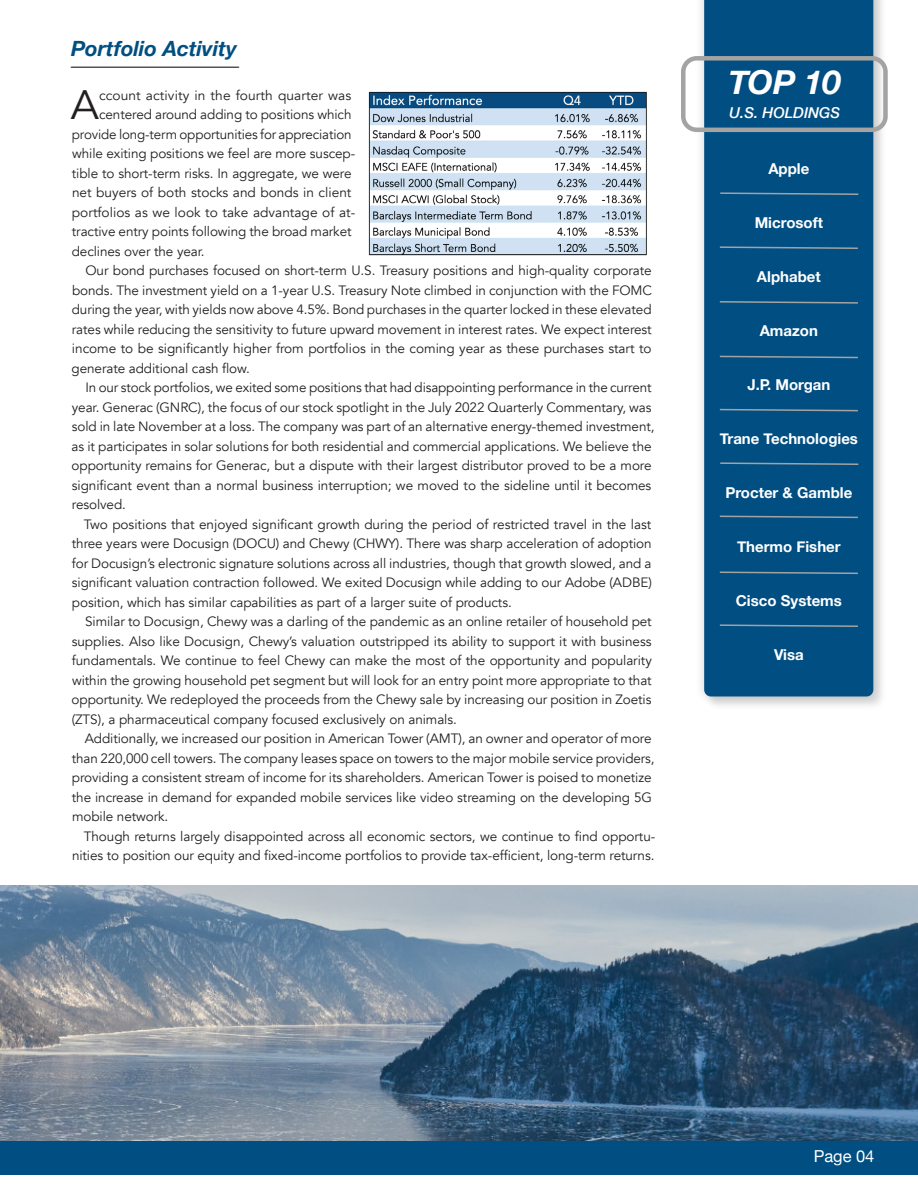
<style>
.page{position:relative;width:918px;height:1188px;background:#fff}
.page>*{position:absolute;margin:0;border:0;box-sizing:border-box;transform-origin:0 0}
.Paragraph_Style_1{font:41.1px "Avenir";color:#231f20}
.t1{font:italic 700 33px "Helvetica Neue";color:#fff}
.subheader{font:italic 700 21px "Helvetica Neue";color:#014e82}
.t2{font:16.5px "Helvetica Neue";color:#fff}
.t3{font:700 15px "Helvetica Neue";color:#fff}
.t4{font:italic 500 15px "Helvetica Neue";color:#fff}
.Paragraph_Style_1-2{font:13.5px/19.5px "Avenir";letter-spacing:-.005em;color:#231f20;text-align:justify}
</style>
<div class="page">
<div style="left:0;top:1139px;width:918px;height:35px;background:#014e82"></div>
<img style="left:0;top:886px;width:918px;height:255px">
<div style="left:694px;top:0;width:189px;height:706px;background:#231f20;opacity:.18"></div>
<div style="left:704px;top:0;width:169px;height:696px;background:#014e82"></div>
<svg style="left:718px;top:408px;width:141px;height:4px"></svg>
<svg style="left:719px;top:462px;width:141px;height:4px"></svg>
<svg style="left:718px;top:515px;width:141px;height:4px"></svg>
<svg style="left:718px;top:571px;width:141px;height:4px"></svg>
<svg style="left:718px;top:624px;width:141px;height:4px"></svg>
<svg style="left:718px;top:355px;width:141px;height:4px"></svg>
<svg style="left:718px;top:300px;width:141px;height:4px"></svg>
<svg style="left:718px;top:246px;width:141px;height:4px"></svg>
<svg style="left:719px;top:192px;width:141px;height:4px"></svg>
<img style="left:368px;top:91px;width:279px;height:165px">
<hr style="left:71px;top:67px;width:168px;height:1px;background:#545454">
<div style="left:681px;top:56px;width:207px;height:76px;border:4px solid #a3a3a2;border-radius:14px"></div>
<p class="subheader" style="left:71px;top:32px;width:167px">Portfolio Activity</p>
<p class="Paragraph_Style_1" style="left:71px;top:81px;width:30px">A</p>
<p class="Paragraph_Style_1-2" style="left:99px;top:86px;width:254px">ccount activity in the fourth quarter was</p>
<p class="Paragraph_Style_1-2" style="left:99px;top:105px;width:254px">centered around adding to positions which</p>
<p class="Paragraph_Style_1-2" style="left:72px;top:125px;width:281px">provide long-term opportunities for appreciation</p>
<p class="Paragraph_Style_1-2" style="left:72px;top:144px;width:285px">while exiting positions we feel are more suscep-</p>
<p class="Paragraph_Style_1-2" style="left:72px;top:164px;width:281px">tible to short-term risks. In aggregate, we were</p>
<p class="Paragraph_Style_1-2" style="left:72px;top:183px;width:281px">net buyers of both stocks and bonds in client</p>
<p class="Paragraph_Style_1-2" style="left:72px;top:203px;width:285px">portfolios as we look to take advantage of at-</p>
<p class="Paragraph_Style_1-2" style="left:72px;top:222px;width:281px">tractive entry points following the broad market</p>
<p class="Paragraph_Style_1-2" style="left:72px;top:242px;width:134px">declines over the year.</p>
<p class="Paragraph_Style_1-2" style="left:72px;top:261px;width:582px;text-indent:14px">Our bond purchases focused on short-term U.S. Treasury positions and high-quality corporate bonds. The investment yield on a 1-year U.S. Treasury Note climbed in conjunction with the FOMC during the year, with yields now above 4.5%. Bond purchases in the quarter locked in these elevated rates while reducing the sensitivity to future upward movement in interest rates. We expect interest income to be significantly higher from portfolios in the coming year as these purchases start to generate additional cash flow.</p>
<p class="Paragraph_Style_1-2" style="left:72px;top:378px;width:584px;text-align:left;text-indent:14px">In our stock portfolios, we exited some positions that had disappointing performance in the current year. Generac (GNRC), the focus of our stock spotlight in the July 2022 Quarterly Commentary, was sold in late November at a loss. The company was part of an alternative energy-themed investment, as it participates in solar solutions for both residential and commercial applications. We believe the opportunity remains for Generac, but a dispute with their largest distributor proved to be a more significant event than a normal business interruption; we moved to the sideline until it becomes resolved.</p>
<p class="Paragraph_Style_1-2" style="left:72px;top:515px;width:582px;text-indent:12px">Two positions that enjoyed significant growth during the period of restricted travel in the last three years were Docusign (DOCU) and Chewy (CHWY). There was sharp acceleration of adoption for Docusign’s electronic signature solutions across all industries, though that growth slowed, and a significant valuation contraction followed. We exited Docusign while adding to our Adobe (ADBE) position, which has similar capabilities as part of a larger suite of products.</p>
<p class="Paragraph_Style_1-2" style="left:72px;top:612px;width:582px;text-indent:13px">Similar to Docusign, Chewy was a darling of the pandemic as an online retailer of household pet supplies. Also like Docusign, Chewy’s valuation outstripped its ability to support it with business fundamentals. We continue to feel Chewy can make the most of the opportunity and popularity within the growing household pet segment but will look for an entry point more appropriate to that opportunity. We redeployed the proceeds from the Chewy sale by increasing our position in Zoetis (ZTS), a pharmaceutical company focused exclusively on animals.</p>
<p class="Paragraph_Style_1-2" style="left:72px;top:729px;width:584px;text-align:left;text-indent:13px">Additionally, we increased our position in American Tower (AMT), an owner and operator of more than 220,000 cell towers. The company leases space on towers to the major mobile service providers, providing a consistent stream of income for its shareholders. American Tower is poised to monetize the increase in demand for expanded mobile services like video streaming on the developing 5G mobile network.</p>
<p class="Paragraph_Style_1-2" style="left:72px;top:827px;width:585px;text-align:right">Though returns largely disappointed across all economic sectors, we continue to find opportu&shy;nities to position our equity and fixed-income portfolios to provide tax-efficient, long-term returns.</p>
<p class="t1" style="left:728px;top:57px;width:114px">TOP 10</p>
<p class="t4" style="left:729px;top:100px;width:113px">U.S. HOLDINGS</p>
<p class="t3" style="left:768px;top:157px;width:43px">Apple</p>
<p class="t3" style="left:755px;top:211px;width:70px">Microsoft</p>
<p class="t3" style="left:757px;top:265px;width:65px">Alphabet</p>
<p class="t3" style="left:760px;top:319px;width:60px">Amazon</p>
<p class="t3" style="left:747px;top:373px;width:85px">J.P. Morgan</p>
<p class="t3" style="left:720px;top:427px;width:140px">Trane Technologies</p>
<p class="t3" style="left:725px;top:481px;width:128px">Procter &amp; Gamble</p>
<p class="t3" style="left:737px;top:535px;width:105px">Thermo Fisher</p>
<p class="t3" style="left:736px;top:589px;width:108px">Cisco Systems</p>
<p class="t3" style="left:774px;top:643px;width:31px">Visa</p>
<p class="t2" style="left:814px;top:1145px;width:62px">Page 04</p>
</div>
